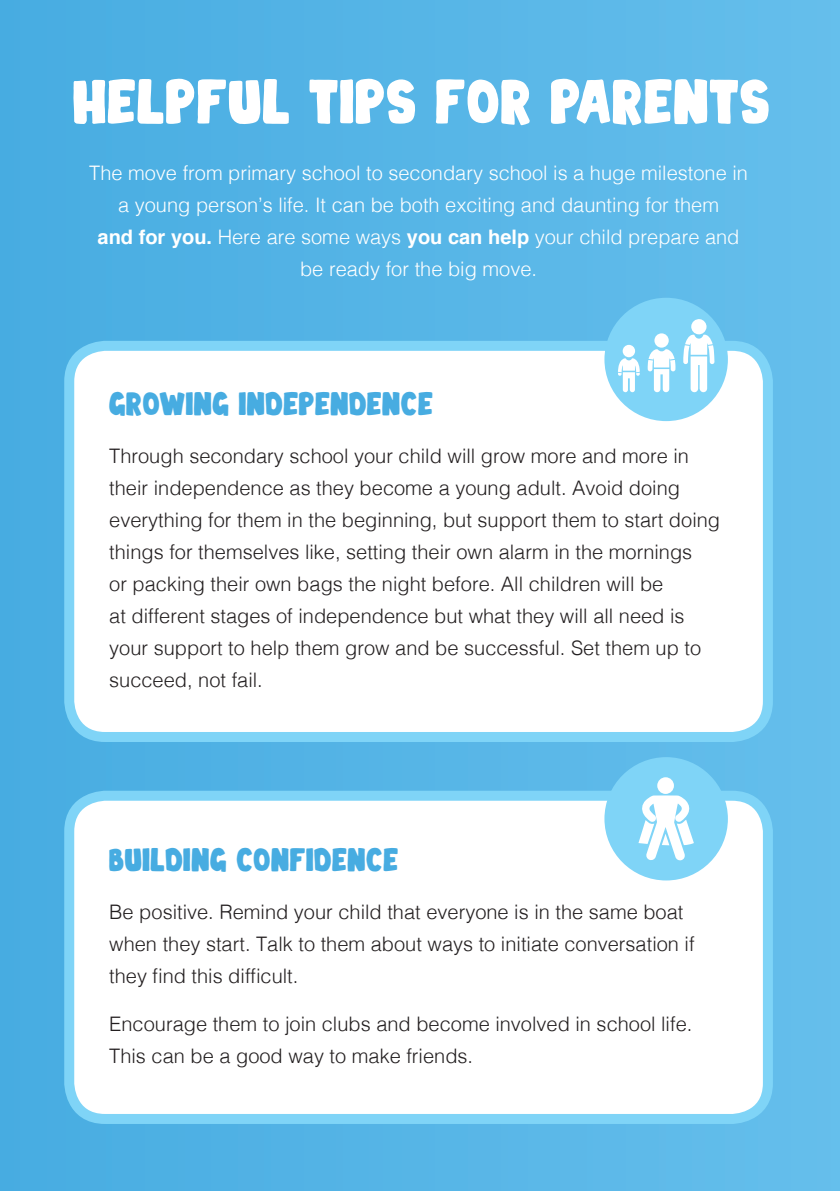
<style>
.page{position:relative;width:840px;height:1191px;background:#fff}
.page>*{position:absolute;margin:0;border:0;box-sizing:border-box;transform-origin:0 0}
.t1{font:52.6px "Baby Party";color:#fff}
.t2{font:27.2px "Baby Party";color:#47ace1}
.t3{font:300 20px/32px "Helvetica";color:#231f20}
.t4{font:300 20px/32px "Helvetica";color:#fff;text-align:center}
.s1{font-weight:700}
</style>
<div class="page">
<div style="left:0;top:0;width:839px;height:1190px;background:linear-gradient(to right,#47ace1,#65beec)"></div>
<div style="left:69px;top:346px;width:698px;height:391px;background:#fff;border-radius:36px"></div>
<div style="left:64px;top:341px;width:708px;height:401px;border:10px solid #7fd4f7;border-radius:36px"></div>
<div style="left:69px;top:795px;width:698px;height:324px;background:#fff;border-radius:36px"></div>
<div style="left:64px;top:790px;width:708px;height:334px;border:10px solid #7fd4f7;border-radius:36px"></div>
<div style="left:604px;top:298px;width:123px;height:123px;background:#7fd4f7;border-radius:50%"></div>
<div style="left:604px;top:757px;width:123px;height:123px;background:#7fd4f7;border-radius:50%"></div>
<svg style="left:690px;top:319px;width:16px;height:16px"></svg>
<div style="left:654px;top:333px;width:14px;height:15px;background:#fff;border-radius:50%"></div>
<div style="left:622px;top:345px;width:12px;height:12px;background:#fff;border-radius:50%"></div>
<svg style="left:683px;top:334px;width:31px;height:58px"></svg>
<svg style="left:647px;top:349px;width:28px;height:43px"></svg>
<svg style="left:618px;top:358px;width:21px;height:34px"></svg>
<div style="left:657px;top:777px;width:16px;height:17px;background:#fff;border-radius:50%"></div>
<svg style="left:638px;top:795px;width:55px;height:65px"></svg>
<p class="t1" style="left:73px;top:72px;width:699px">HELPFUL TIPS FOR PARENTS</p>
<p class="t4" style="left:89px;top:156px;width:660px">The move from primary school to secondary school is a huge milestone in a young person’s life. It can be both exciting and daunting for them</p>
<p class="t4" style="left:97px;top:220px;width:643px"><span class="s1">and for you.</span> Here are some ways <span class="s1">you can help</span> your child prepare and be ready for the big move.</p>
<p class="t2" style="left:109px;top:388px;width:325px">GROWING INDEPENDENCE</p>
<p class="t3" style="left:109px;top:438px;width:612px">Through secondary school your child will grow more and more in their independence as they become a young adult. Avoid doing everything for them in the beginning, but support them to start doing things for themselves like, setting their own alarm in the mornings<br>or packing their own bags the night before. All children will be<br>at different stages of independence but what they will all need is your support to help them grow and be successful. Set them up to succeed, not fail.</p>
<p class="t2" style="left:109px;top:844px;width:291px">BUILDING CONFIDENCE</p>
<p class="t3" style="left:109px;top:894px;width:586px">Be positive. Remind your child that everyone is in the same boat when they start. Talk to them about ways to initiate conversation if they find this difficult.</p>
<p class="t3" style="left:109px;top:1006px;width:584px">Encourage them to join clubs and become involved in school life.<br>This can be a good way to make friends.</p>
</div>
